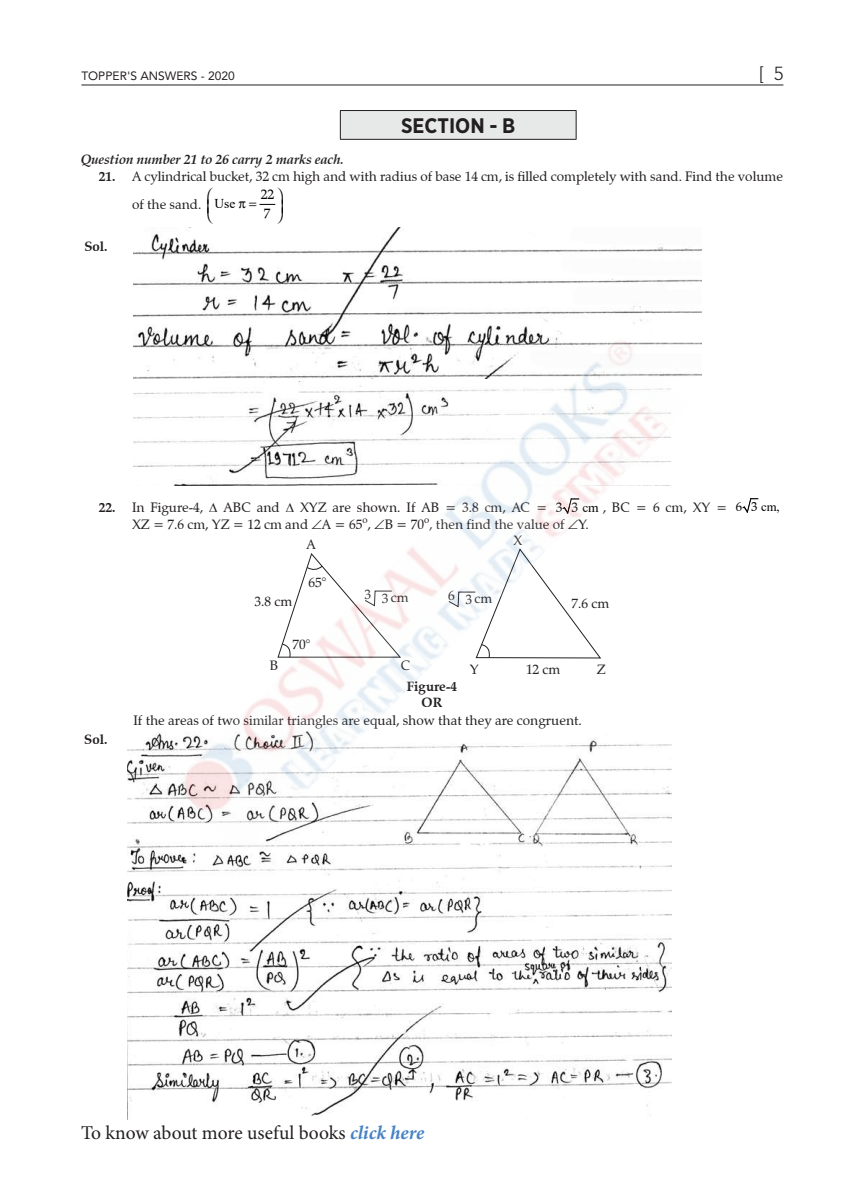
<style>
.page{position:relative;width:864px;height:1188px;background:#fff}
.page>*{position:absolute;margin:0;border:0;box-sizing:border-box;transform-origin:0 0}
.t1{font:700 21px "Gotham Narrow";color:#231f20}
.t2{font:19.5px "Minion Pro";letter-spacing:-.005em;color:#231f20}
.t3{font:300 18.75px "Avenir LT Std";color:#231f20}
.t4{font:13.5px/28.5px "Zapf Calligraphic 801 BT";color:#231f20}
.t5{font:italic 700 13.5px "Zapf Calligraphic 801 BT";color:#231f20}
.t6{font:700 13.5px/16.5px "Zapf Calligraphic 801 BT";color:#231f20;text-align:center}
.t7{font:13.5px/19.4px "Zapf Calligraphic 801 BT";color:#000}
.t8{font:12px "Avenir LT Std";color:#231f20}
.s1{font-weight:700}
.s2{font-family:"Times New Roman";color:#000}
.s3{color:#000}
.s4{font-size:12.75px;color:#000}
.s5{font-family:"Times New Roman";font-size:12.75px;color:#000}
.s6{font-weight:700;font-style:italic;color:#4682c4}
</style>
<div class="page">
<hr style="left:81px;top:85px;width:702px;height:1px;background:#231f20">
<div style="left:340px;top:111px;width:236px;height:28px;background:#e7e8e8"></div>
<hr style="left:340px;top:110px;width:237px;height:1px;background:#231f20">
<svg style="left:340px;top:111px;width:1px;height:28px"></svg>
<svg style="left:576px;top:111px;width:1px;height:28px"></svg>
<hr style="left:340px;top:139px;width:237px;height:1px;background:#231f20">
<img style="left:134px;top:227px;width:567px;height:151px">
<img style="left:134px;top:392px;width:41px;height:93px">
<svg style="left:742px;top:498px;width:16px;height:15px"></svg>
<img style="left:128px;top:732px;width:544px;height:384px">
<img style="left:175px;top:337px;width:514px;height:514px">
<svg style="left:259px;top:203px;width:17px;height:2px"></svg>
<p class="t8" style="left:81px;top:69px;width:155px">TOPPER'S ANSWERS - 2020</p>
<h3 class="t3" style="left:759px;top:63px;width:26px">[ 5</h3>
<h1 class="t1" style="left:401px;top:112px;width:116px">SECTION - B</h1>
<p class="t5" style="left:81px;top:151px;width:265px">Question number 21 to 26 carry 2 marks each.</p>
<p class="t4" style="left:132px;top:162px;width:652px;text-indent:-33px"><span class="s1">21.</span> A cylindrical bucket, 32 cm high and with radius of base 14 cm, is filled completely with sand. Find the volume of the sand. <span class="s2">Use</span></p>
<p class="t7" style="left:261px;top:185px;width:15px">22<br>7</p>
<p class="t6" style="left:84px;top:238px;width:25px">Sol.</p>
<p class="t4" style="left:99px;top:493px;width:682px"><span class="s1">22.</span> In Figure-4, ∆ ABC and ∆ XYZ are shown. If AB = 3.8 cm, AC = <span class="s3">3 3</span> <span class="s2">cm</span> , BC = 6 cm, XY = <span class="s4">6 3</span> <span class="s5">cm,</span></p>
<p class="t4" style="left:132px;top:510px;width:458px">XZ = 7.6 cm, YZ = 12 cm and ∠A = 65<sup>o</sup>, ∠B = 70<sup>o</sup>, then find the value of ∠Y.</p>
<p class="t4" style="left:513px;top:528px;width:10px">X</p>
<p class="t4" style="left:306px;top:532px;width:11px">A</p>
<p class="t4" style="left:309px;top:570px;width:19px">65°</p>
<p class="t4" style="left:255px;top:589px;width:39px">3.8 cm</p>
<p class="t4" style="left:364px;top:584px;width:46px">3 3cm</p>
<p class="t4" style="left:293px;top:632px;width:19px">70°</p>
<p class="t4" style="left:270px;top:653px;width:10px">B</p>
<p class="t4" style="left:401px;top:653px;width:11px">C</p>
<p class="t4" style="left:448px;top:585px;width:46px">6 3cm</p>
<p class="t4" style="left:572px;top:591px;width:39px">7.6 cm</p>
<p class="t4" style="left:526px;top:656px;width:36px">12 cm</p>
<p class="t4" style="left:470px;top:656px;width:10px">Y</p>
<p class="t4" style="left:597px;top:656px;width:10px">Z</p>
<p class="t6" style="left:84px;top:731px;width:25px">Sol.</p>
<p class="t6" style="left:407px;top:678px;width:52px">Figure-4<br>OR</p>
<p class="t4" style="left:134px;top:707px;width:450px">If the areas of two similar triangles are equal, show that they are congruent.</p>
<h2 class="t2" style="left:81px;top:1120px;width:345px">To know about more useful books <span class="s6">click here</span></h2>
</div>
